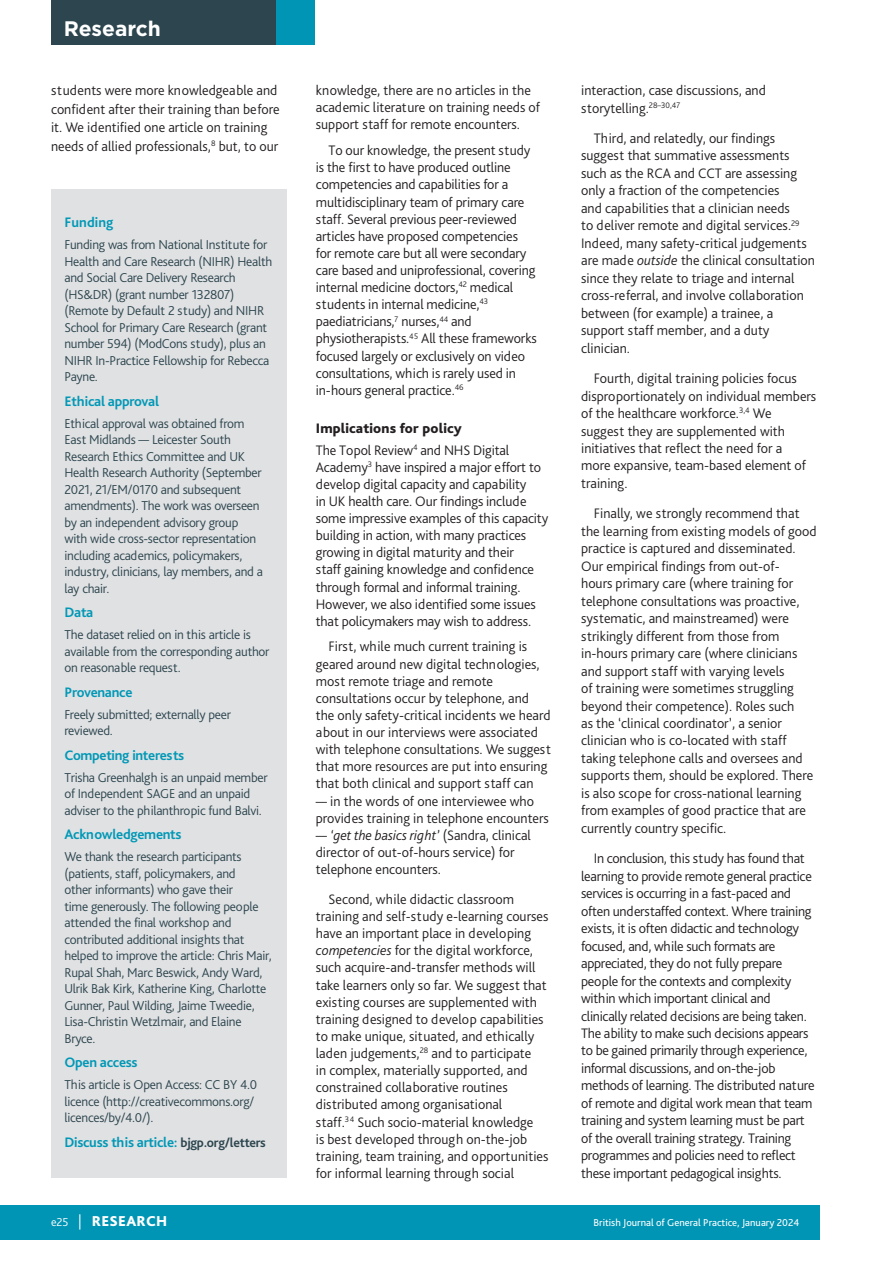
<style>
.page{position:relative;width:893px;height:1263px;background:#fff}
.page>*{position:absolute;margin:0;border:0;box-sizing:border-box;transform-origin:0 0}
.t1{font:700 21px "Gotham";color:#fff}
.t2{font:800 15px "Bliss Pro";letter-spacing:.015em;color:#fff}
.t3{font:300 14.4px/17.1px "Bliss Pro";color:#231f20}
.t4{font:300 14.4px/17.5px "Bliss Pro";letter-spacing:-.02em;color:#231f20}
.t5{font:700 14.4px "Bliss Pro";letter-spacing:-.02em;color:#0098b6}
.t6{font:700 14.4px "Bliss Pro";letter-spacing:.005em;color:#0098b6}
.t7{font:300 13.5px/16.5px "Bliss Pro";letter-spacing:-.02em;color:#2c454e}
.t8{font:10.5px "Bliss Pro";color:#fff}
.s1{font-weight:800}
.s2{font-style:italic}
.s3{font-size:13.5px;color:#2c454e}
.s4{font-weight:300;font-size:12px}
.s5{font-weight:300}
</style>
<div class="page">
<div style="left:51px;top:0;width:225px;height:45px;background:#2c454e"></div>
<div style="left:276px;top:0;width:39px;height:45px;background:#0095b4"></div>
<div style="left:51px;top:189px;width:235px;height:989px;background:#e0e1e3"></div>
<div style="left:0;top:1205px;width:819px;height:34px;background:#0095b4"></div>
<h1 class="t1" style="left:64px;top:15px;width:99px">Research</h1>
<p class="t3" style="left:51px;top:81px;width:230px;line-height:18.5px">students were more knowledgeable and confident after their training than before it. We identified one article on training needs of allied professionals,<sup>8</sup> but, to our</p>
<p class="t3" style="left:581px;top:81px;width:186px;line-height:17.5px">interaction, case discussions, and storytelling.<sup>28–30,47</sup></p>
<p class="t3" style="left:316px;top:82px;width:226px">knowledge, there are no articles in the academic literature on training needs of support staff for remote encounters.</p>
<p class="t3" style="left:316px;top:141px;width:222px;text-indent:13px">To our knowledge, the present study is the first to have produced outline competencies and capabilities for a multidisciplinary team of primary care staff. Several previous peer-reviewed articles have proposed competencies for remote care but all were secondary care based and uniprofessional, covering internal medicine doctors,<sup>42</sup> medical students in internal medicine,<sup>43 </sup>paediatricians,<sup>7</sup> nurses,<sup>44</sup> and physiotherapists.<sup>45</sup> All these frameworks focused largely or exclusively on video consultations, which is rarely used in in-hours general practice.<sup>46</sup></p>
<p class="t3" style="left:316px;top:417px;width:195px;line-height:21.3px"><span class="s1">Implications for policy<br></span>The Topol Review<sup>4</sup> and NHS Digital</p>
<p class="t3" style="left:316px;top:458px;width:234px">Academy<sup>3</sup> have inspired a major effort to develop digital capacity and capability<br>in UK health care. Our findings include some impressive examples of this capacity building in action, with many practices growing in digital maturity and their<br>staff gaining knowledge and confidence through formal and informal training.<br>However, we also identified some issues that policymakers may wish to address.</p>
<p class="t3" style="left:316px;top:638px;width:237px;text-indent:13px">First, while much current training is geared around new digital technologies, most remote triage and remote consultations occur by telephone, and the only safety-critical incidents we heard about in our interviews were associated with telephone consultations. We suggest that more resources are put into ensuring that both clinical and support staff can</p>
<p class="t3" style="left:316px;top:792px;width:235px">— in the words of one interviewee who provides training in telephone encounters</p>
<p class="t3" style="left:316px;top:826px;width:217px">— <span class="s2">‘get the basics right’</span> (Sandra, clinical director of out-of-hours service) for telephone encounters.</p>
<p class="t3" style="left:316px;top:890px;width:234px;text-indent:13px">Second, while didactic classroom training and self-study e-learning courses have an important place in developing <span class="s2">competencies</span> for the digital workforce, such acquire-and-transfer methods will take learners only so far. We suggest that existing courses are supplemented with training designed to develop capabilities to make unique, situated, and ethically laden judgements,<sup>28</sup> and to participate<br>in complex, materially supported, and constrained collaborative routines distributed among organisational<br>staff.<sup>34</sup> Such socio-material knowledge<br>is best developed through on-the-job training, team training, and opportunities for informal learning through social</p>
<p class="t3" style="left:581px;top:129px;width:235px;line-height:17.5px;text-indent:13px">Third, and relatedly, our findings suggest that summative assessments such as the RCA and CCT are assessing only a fraction of the competencies<br>and capabilities that a clinician needs<br>to deliver remote and digital services.<sup>29<br></sup>Indeed, many safety-critical judgements are made <span class="s2">outside</span> the clinical consultation since they relate to triage and internal cross-referral, and involve collaboration between (for example) a trainee, a support staff member, and a duty clinician.</p>
<p class="t3" style="left:581px;top:369px;width:237px;line-height:17.5px;text-indent:13px">Fourth, digital training policies focus disproportionately on individual members of the healthcare workforce.<sup>3,4</sup> We suggest they are supplemented with initiatives that reflect the need for a<br>more expansive, team-based element of training.</p>
<p class="t3" style="left:581px;top:504px;width:237px;line-height:17.5px;text-indent:13px">Finally, we strongly recommend that the learning from existing models of good practice is captured and disseminated.<br>Our empirical findings from out-of-<br>hours primary care (where training for telephone consultations was proactive, systematic, and mainstreamed) were strikingly different from those from in-hours primary care (where clinicians and support staff with varying levels<br>of training were sometimes struggling beyond their competence). Roles such<br>as the ‘clinical coordinator’, a senior clinician who is co-located with staff taking telephone calls and oversees and supports them, should be explored. There is also scope for cross-national learning from examples of good practice that are currently country specific.</p>
<p class="t4" style="left:581px;top:849px;width:235px;text-indent:13px">In conclusion, this study has found that learning to provide remote general practice services is occurring in a fast-paced and often understaffed context. Where training exists, it is often didactic and technology focused, and, while such formats are appreciated, they do not fully prepare people for the contexts and complexity within which important clinical and clinically related decisions are being taken.<br>The ability to make such decisions appears to be gained primarily through experience, informal discussions, and on-the-job methods of learning. The distributed nature of remote and digital work mean that team training and system learning must be part of the overall training strategy. Training programmes and policies need to reflect these important pedagogical insights.</p>
<p class="t6" style="left:64px;top:213px;width:50px">Funding</p>
<p class="t7" style="left:64px;top:236px;width:209px">Funding was from National Institute for Health and Care Research (NIHR) Health and Social Care Delivery Research (HS&amp;DR) (grant number 132807) (Remote by Default 2 study) and NIHR School for Primary Care Research (grant number 594) (ModCons study), plus an NIHR In-Practice Fellowship for Rebecca Payne.</p>
<p class="t5" style="left:64px;top:392px;width:96px">Ethical approval</p>
<p class="t7" style="left:64px;top:415px;width:200px">Ethical approval was obtained from East Midlands — Leicester South Research Ethics Committee and UK Health Research Authority (September 2021, 21/EM/0170 and subsequent amendments). The work was overseen by an independent advisory group with wide cross-sector representation including academics, policymakers, industry, clinicians, lay members, and a lay chair.</p>
<p class="t5" style="left:64px;top:603px;width:30px">Data</p>
<p class="t7" style="left:64px;top:626px;width:207px">The dataset relied on in this article is available from the corresponding author on reasonable request.</p>
<p class="t5" style="left:64px;top:683px;width:70px">Provenance</p>
<p class="t7" style="left:64px;top:706px;width:168px">Freely submitted; externally peer reviewed.</p>
<p class="t5" style="left:64px;top:746px;width:121px">Competing interests</p>
<p class="t7" style="left:64px;top:769px;width:205px">Trisha Greenhalgh is an unpaid member of Independent SAGE and an unpaid adviser to the philanthropic fund Balvi.</p>
<p class="t5" style="left:64px;top:825px;width:119px">Acknowledgements</p>
<p class="t7" style="left:64px;top:848px;width:209px">We thank the research participants (patients, staff, policymakers, and<br>other informants) who gave their<br>time generously. The following people attended the final workshop and contributed additional insights that helped to improve the article: Chris Mair, Rupal Shah, Marc Beswick, Andy Ward, Ulrik Bak Kirk, Katherine King, Charlotte Gunner, Paul Wilding, Jaime Tweedie, Lisa-Christin Wetzlmair, and Elaine Bryce.</p>
<p class="t5" style="left:64px;top:1053px;width:75px">Open access</p>
<p class="t7" style="left:64px;top:1076px;width:194px">This article is Open Access: CC BY 4.0 licence (http://creativecommons.org/ licences/by/4.0/).</p>
<p class="t5" style="left:64px;top:1133px;width:203px">Discuss this article: <span class="s3">bjgp.org/letters</span></p>
<p class="t2" style="left:51px;top:1211px;width:118px"><span class="s4">e25</span> <span class="s5">|</span> RESEARCH</p>
<p class="t8" style="left:593px;top:1216px;width:207px">British Journal of General Practice, January 2024</p>
</div>
